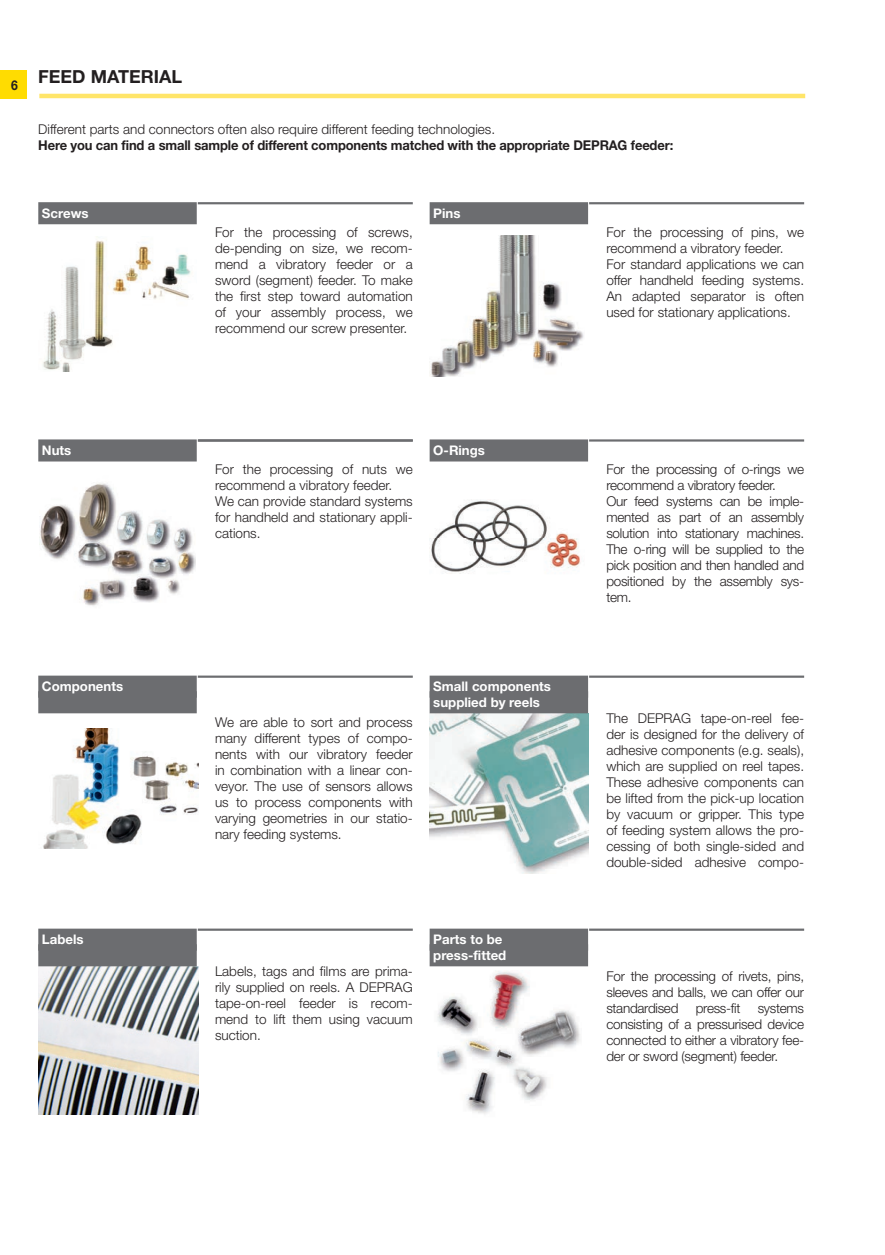
<style>
.page{position:relative;width:885px;height:1255px;background:#fff}
.page>*{position:absolute;margin:0;border:0;box-sizing:border-box;transform-origin:0 0}
.t1{font:700 18px "Helvetica Neue LT Std";color:#231f20}
.t2{font:700 15.45px/16.6px "Helvetica Neue LT Std";color:#fff}
.t3{font:300 13.5px/15.9px "Helvetica Neue LT Std";color:#231f20;text-align:justify}
.t4{font:300 13.5px/15.9px "Helvetica Neue LT Std";letter-spacing:-.02em;color:#231f20}
.t5{font:700 13.5px "Helvetica Neue LT Std";letter-spacing:-.01em;color:#231f20;scale:.96 1}
.t6{font:700 13.2px/15.6px "Helvetica Neue LT Std";color:#fff}
</style>
<div class="page">
<div style="left:0;top:70px;width:27px;height:28px;background:#ffdc01"></div>
<hr style="left:39px;top:94px;width:766px;height:4px;background:#ffe569">
<img style="left:429px;top:713px;width:159px;height:160px">
<img style="left:43px;top:240px;width:148px;height:131px">
<img style="left:430px;top:235px;width:154px;height:141px">
<img style="left:39px;top:483px;width:157px;height:123px">
<img style="left:431px;top:499px;width:150px;height:75px">
<img style="left:43px;top:728px;width:155px;height:120px">
<img style="left:38px;top:966px;width:160px;height:148px">
<img style="left:437px;top:970px;width:143px;height:144px">
<hr style="left:198px;top:202px;width:215px;height:2px;background:#6c6d70">
<hr style="left:589px;top:202px;width:215px;height:2px;background:#6c6d70">
<hr style="left:198px;top:439px;width:215px;height:2px;background:#6c6d70">
<hr style="left:589px;top:439px;width:215px;height:2px;background:#6c6d70">
<hr style="left:198px;top:675px;width:215px;height:2px;background:#6c6d70">
<hr style="left:589px;top:675px;width:215px;height:2px;background:#6c6d70">
<hr style="left:198px;top:928px;width:215px;height:2px;background:#6c6d70">
<hr style="left:589px;top:928px;width:215px;height:2px;background:#6c6d70">
<div style="left:429px;top:202px;width:159px;height:22px;background:#6c6d70"></div>
<div style="left:38px;top:202px;width:159px;height:22px;background:#6c6d70"></div>
<div style="left:429px;top:439px;width:159px;height:22px;background:#6c6d70"></div>
<div style="left:38px;top:439px;width:159px;height:22px;background:#6c6d70"></div>
<div style="left:429px;top:675px;width:159px;height:22px;background:#6c6d70"></div>
<div style="left:429px;top:691px;width:159px;height:22px;background:#6c6d70"></div>
<div style="left:38px;top:675px;width:159px;height:22px;background:#6c6d70"></div>
<div style="left:38px;top:691px;width:159px;height:22px;background:#6c6d70"></div>
<div style="left:429px;top:928px;width:159px;height:22px;background:#6c6d70"></div>
<div style="left:429px;top:944px;width:159px;height:22px;background:#6c6d70"></div>
<div style="left:38px;top:928px;width:159px;height:22px;background:#6c6d70"></div>
<div style="left:38px;top:944px;width:159px;height:22px;background:#6c6d70"></div>
<h1 class="t1" style="left:11px;top:66px;width:172px"><sub>6</sub> FEED MATERIAL</h1>
<p class="t3" style="left:38px;top:121px;width:458px">Different parts and connectors often also require different feeding technologies.</p>
<p class="t5" style="left:38px;top:137px;width:663px">Here you can find a small sample of different components matched with the appropriate DEPRAG feeder:</p>
<p class="t6" style="left:42px;top:205px;width:48px">Screws</p>
<p class="t6" style="left:433px;top:205px;width:29px">Pins</p>
<p class="t3" style="left:215px;top:224px;width:199px">For the processing of screws, de-pending on size, we recom&shy;mend a vibratory feeder or a sword (segment) feeder. To make the first step toward automation of your assembly process, we recommend our screw presenter.</p>
<p class="t3" style="left:606px;top:224px;width:199px;text-align:left">For the processing of pins, we recommend a vibratory feeder.<br>For standard applications we can offer handheld feeding systems.<br>An adapted separator is often used for stationary applications.</p>
<p class="t6" style="left:42px;top:442px;width:31px">Nuts</p>
<p class="t6" style="left:433px;top:442px;width:53px">O-Rings</p>
<p class="t6" style="left:42px;top:678px;width:83px">Components</p>
<p class="t6" style="left:42px;top:931px;width:43px">Labels</p>
<p class="t3" style="left:215px;top:461px;width:199px;text-align:left">For the processing of nuts we recommend a vibratory feeder.<br>We can provide standard systems for handheld and stationary appli&shy;cations.</p>
<p class="t4" style="left:606px;top:461px;width:199px">For the processing of o-rings we recommend a vibratory feeder.<br>Our feed systems can be imple&shy;mented as part of an assembly solution into stationary machines.<br>The o-ring will be supplied to the pick position and then handled and positioned by the assembly sys&shy;tem.</p>
<p class="t6" style="left:433px;top:678px;width:119px">Small components supplied by reels</p>
<p class="t2" style="left:438px;top:679px;width:97px">Kleinteile auf<br>Trägerfolie</p>
<p class="t3" style="left:215px;top:714px;width:199px">We are able to sort and process many different types of compo&shy;nents with our vibratory feeder in combination with a linear con&shy;veyor. The use of sensors allows us to process components with varying geometries in our statio&shy;nary feeding systems.</p>
<p class="t3" style="left:606px;top:710px;width:199px">The DEPRAG tape-on-reel fee&shy;der is designed for the delivery of adhesive components (e.g. seals), which are supplied on reel tapes.<br>These adhesive components can be lifted from the pick-up location by vacuum or gripper. This type of feeding system allows the pro&shy;cessing of both single-sided and double-sided adhesive compo-</p>
<p class="t6" style="left:433px;top:931px;width:74px">Parts to be press-fitted</p>
<p class="t3" style="left:215px;top:962px;width:199px">Labels, tags and films are prima&shy;rily supplied on reels. A DEPRAG tape-on-reel feeder is recom&shy;mend to lift them using vacuum suction.</p>
<p class="t3" style="left:606px;top:968px;width:199px">For the processing of rivets, pins, sleeves and balls, we can offer our standardised</p>
<p class="t4" style="left:695px;top:999px;width:46px">press-fit</p>
<p class="t3" style="left:606px;top:999px;width:199px;text-indent:151px">systems consisting of a pressurised device connected to either a vibratory fee&shy;der or sword (segment) feeder.</p>
</div>
